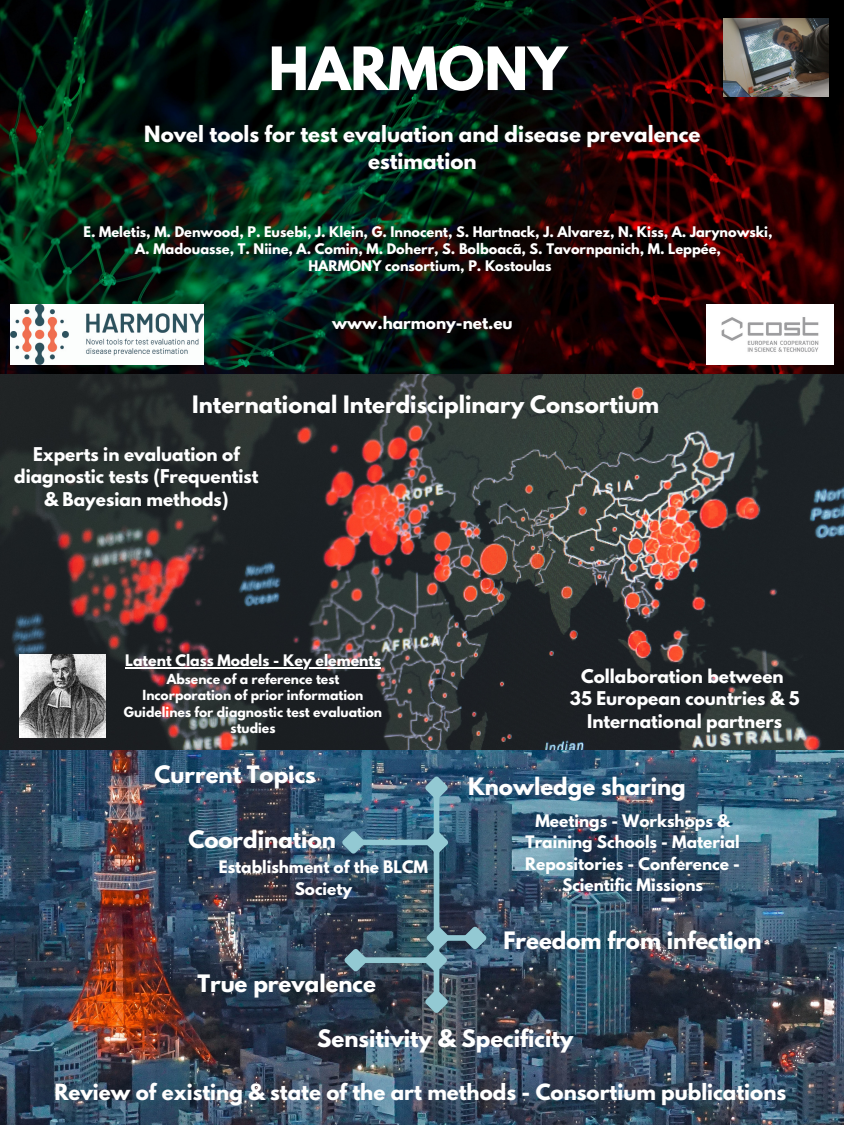
<style>
.page{position:relative;width:844px;height:1125px;background:#fff}
.page>*{position:absolute;margin:0;border:0;box-sizing:border-box;transform-origin:0 0}
.t1{font:700 52.8px "League Spartan";color:#fff}
.t2{font:700 21.3px "League Spartan";color:#fff}
.t3{font:700 19.8px/27px "League Spartan";color:#fff;text-align:center}
.t4{font:700 16.8px/22.5px "League Spartan";color:#fff;text-align:center}
.t5{font:700 15.3px/21.5px "League Spartan";color:#fff;text-align:center}
.t6{font:700 14.1px "League Spartan";color:#fff}
.t7{font:700 12.9px "League Spartan";color:#fff}
.t8{font:700 12.3px/16.5px "League Spartan";color:#fff;text-align:center}
</style>
<div class="page">
<img style="left:0;top:0;width:844px;height:1125px">
<hr style="left:125px;top:667px;width:256px;height:1px;background:#fff">
<img style="left:20px;top:654px;width:85px;height:83px">
<img style="left:706px;top:305px;width:127px;height:59px">
<img style="left:11px;top:304px;width:192px;height:61px">
<div style="left:362px;top:840px;width:66px;height:5px;background:#93c9d3"></div>
<svg style="left:337px;top:826px;width:33px;height:33px"></svg>
<svg style="left:420px;top:826px;width:33px;height:33px"></svg>
<div style="left:434px;top:796px;width:5px;height:197px;background:#93c9d3"></div>
<svg style="left:420px;top:985px;width:33px;height:33px"></svg>
<svg style="left:420px;top:771px;width:33px;height:33px"></svg>
<div style="left:364px;top:957px;width:63px;height:6px;background:#93c9d3"></div>
<svg style="left:339px;top:944px;width:33px;height:33px"></svg>
<svg style="left:419px;top:922px;width:72px;height:55px;background:#507183"></svg>
<img style="left:723px;top:18px;width:105px;height:79px">
<p class="t1" style="left:269px;top:43px;width:300px">HARMONY</p>
<p class="t3" style="left:144px;top:123px;width:557px">Novel tools for test evaluation and disease prevalence estimation</p>
<p class="t7" style="left:84px;top:225px;width:690px">E. Meletis, M. Denwood, P. Eusebi, J. Klein, G. Innocent, S. Hartnack, J. Alvarez, N. Kiss, A. Jarynowski,</p>
<p class="t7" style="left:135px;top:242px;width:587px">A. Madouasse, T. Niine, A. Comin, M. Doherr, S. Bolboacã, S. Tavornpanich, M. Leppée,</p>
<p class="t7" style="left:308px;top:260px;width:244px">HARMONY consortium, P. Kostoulas</p>
<p class="t5" style="left:332px;top:314px;width:182px">www.harmony-net.eu</p>
<p class="t2" style="left:192px;top:394px;width:468px">International Interdisciplinary Consortium</p>
<p class="t4" style="left:14px;top:445px;width:246px">Experts in evaluation of diagnostic tests (Frequentist &amp; Bayesian methods)</p>
<p class="t6" style="left:125px;top:653px;width:257px">Latent Class Models - Key elements</p>
<p class="t8" style="left:167px;top:672px;width:174px">Absence of a reference test</p>
<p class="t8" style="left:143px;top:688px;width:222px">Incorporation of prior information</p>
<p class="t8" style="left:124px;top:705px;width:260px">Guidelines for diagnostic test evaluation studies</p>
<p class="t2" style="left:154px;top:763px;width:163px">Current Topics</p>
<p class="t2" style="left:188px;top:829px;width:149px">Coordination</p>
<p class="t5" style="left:219px;top:859px;width:211px">Establishment of the BLCM<br>Society</p>
<p class="t2" style="left:197px;top:973px;width:180px">True prevalence</p>
<p class="t4" style="left:581px;top:667px;width:204px">Collaboration between</p>
<p class="t4" style="left:570px;top:689px;width:231px">35 European countries &amp; 5<br>International partners</p>
<p class="t2" style="left:468px;top:776px;width:219px">Knowledge sharing</p>
<p class="t5" style="left:525px;top:812px;width:216px">Meetings - Workshops &amp;<br>Training Schools - Material<br>Repositories - Conference -<br>Scientific Missions</p>
<p class="t2" style="left:503px;top:930px;width:260px">Freedom from infection</p>
<p class="t2" style="left:317px;top:1028px;width:257px">Sensitivity &amp; Specificity</p>
<p class="t3" style="left:54px;top:1081px;width:733px">Review of existing &amp; state of the art methods - Consortium publications</p>
</div>
